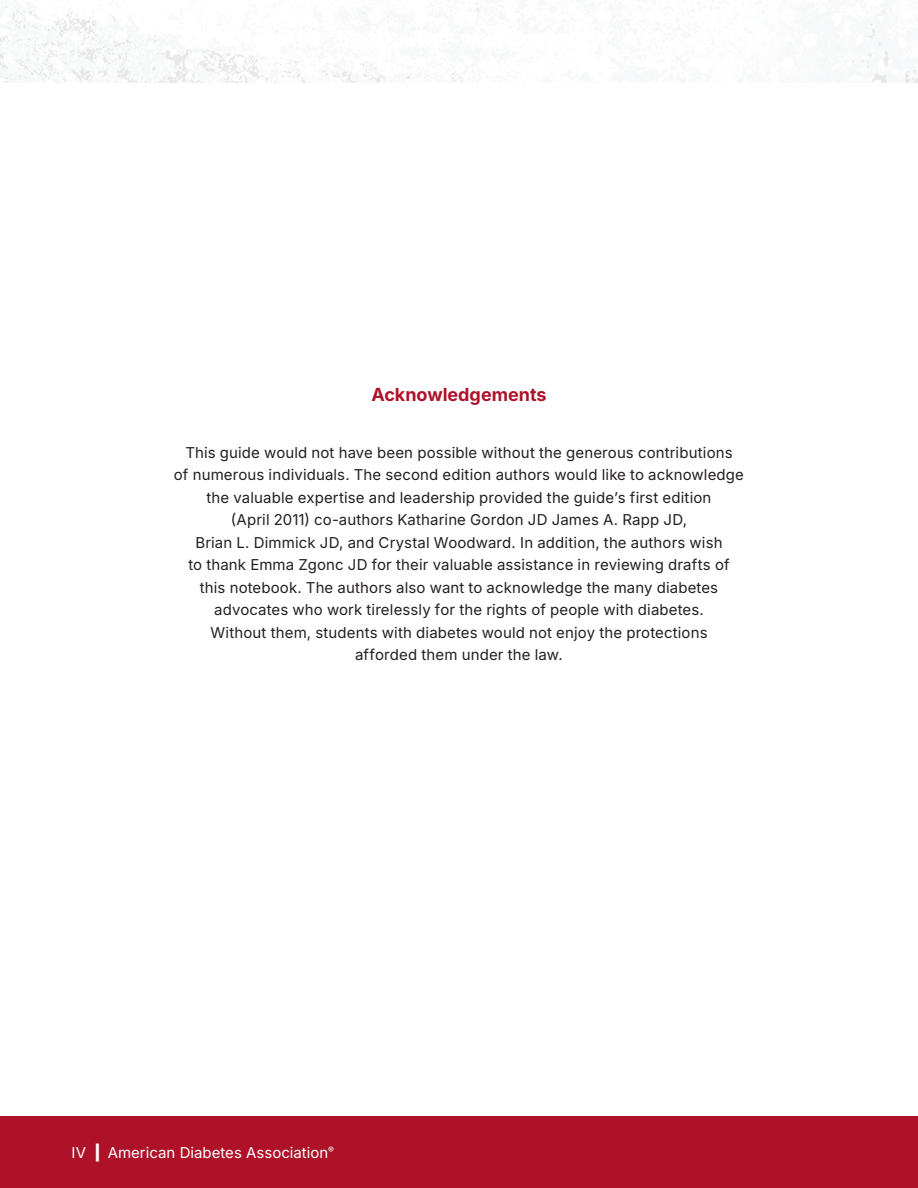
<style>
.page{position:relative;width:918px;height:1188px;background:#fff}
.page>*{position:absolute;margin:0;border:0;box-sizing:border-box;transform-origin:0 0}
.t1{font:700 18px "Inter";color:#ae1229}
.copy_-_no_3_line_break{font:15px/22.5px "Inter";letter-spacing:.01em;color:#231f20;text-align:center}
.t2{font:15px "Inter";color:#fff}
.s1{font-weight:900}
</style>
<div class="page">
<img style="left:0;top:0;width:918px;height:83px">
<div style="left:0;top:1116px;width:918px;height:72px;background:#ae1229"></div>
<p class="t1" style="left:371px;top:381px;width:177px">Acknowledgements</p>
<p class="copy_-_no_3_line_break" style="left:174px;top:441px;width:572px">This guide would not have been possible without the generous contributions<br>of numerous individuals. The second edition authors would like to acknowledge the valuable expertise and leadership provided the guide’s first edition<br>(April 2011) co-authors Katharine Gordon JD James A. Rapp JD,<br>Brian L. Dimmick JD, and Crystal Woodward. In addition, the authors wish<br>to thank Emma Zgonc JD for their valuable assistance in reviewing drafts of this notebook. The authors also want to acknowledge the many diabetes advocates who work tirelessly for the rights of people with diabetes.<br>Without them, students with diabetes would not enjoy the protections<br>afforded them under the law.</p>
<p class="t2" style="left:72px;top:1142px;width:264px">IV <span class="s1">|</span> American Diabetes Association<sup>®</sup></p>
</div>
